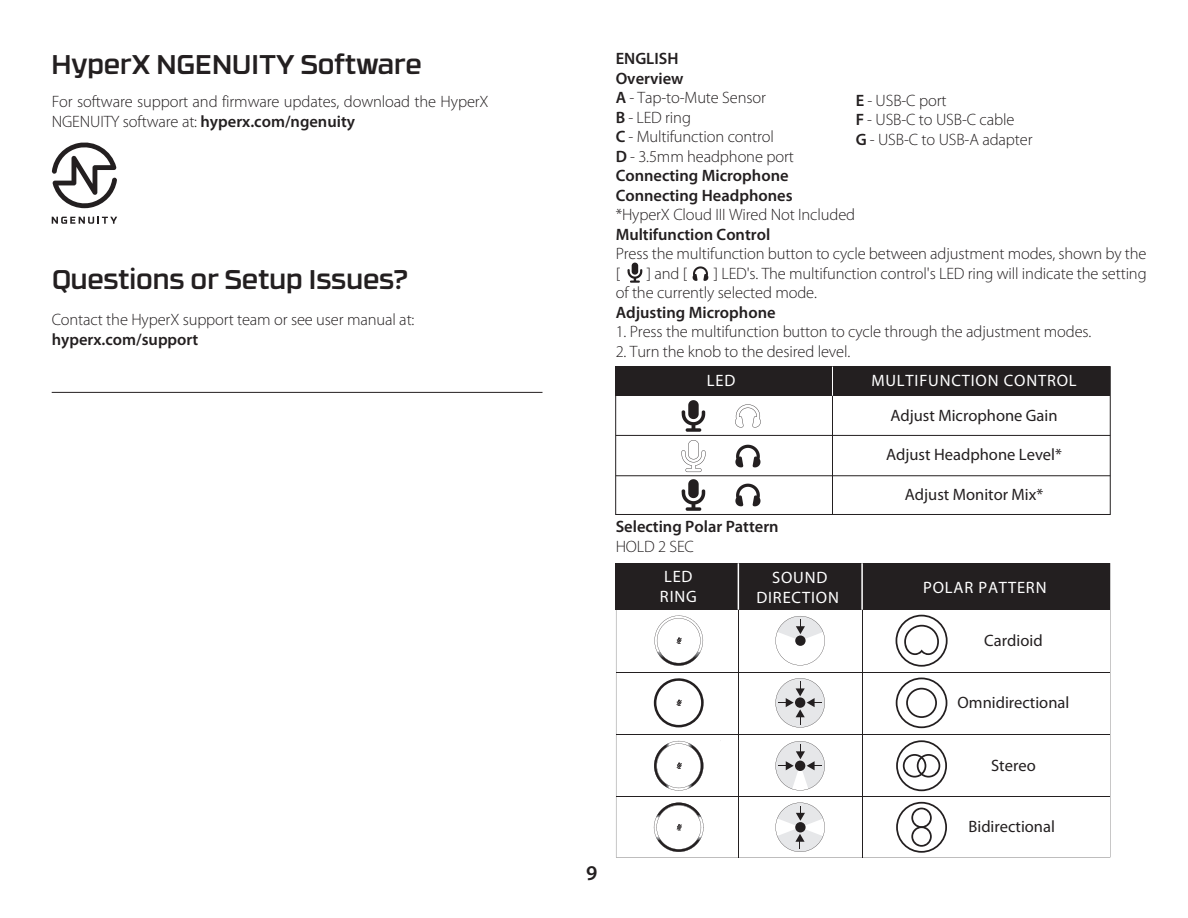
<style>
.page{position:relative;width:1188px;height:918px;background:#fff}
.page>*{position:absolute;margin:0;border:0;box-sizing:border-box;transform-origin:0 0}
.t1{font:500 27px "RB No 3.1";color:#231f20}
.t2{font:300 16.5px/19.5px "Myriad Pro";letter-spacing:-.01em;color:#231f20}
.t3{font:16.5px "Myriad Pro";color:#231f20}
.t4{font:600 16.5px "Myriad Pro";color:#231f20}
.t5{font:16.5px/19.8px "Myriad Pro";letter-spacing:.05em;color:#fff}
.s1{font-weight:600}
</style>
<div class="page">
<hr style="left:52px;top:392px;width:491px;height:1px;background:#231f20">
<svg style="left:616px;top:563px;width:494px;height:294px"></svg>
<hr style="left:738px;top:610px;width:1px;height:248px;background:#231f20">
<hr style="left:862px;top:610px;width:1px;height:248px;background:#231f20">
<div style="left:616px;top:564px;width:494px;height:46px;background:#231f20"></div>
<hr style="left:738px;top:563px;width:1px;height:47px;background:#fff">
<hr style="left:861px;top:563px;width:2px;height:47px;background:#fff">
<hr style="left:616px;top:673px;width:494px;height:1px;background:#231f20">
<hr style="left:616px;top:735px;width:494px;height:1px;background:#231f20">
<hr style="left:616px;top:796px;width:494px;height:1px;background:#231f20">
<svg style="left:775px;top:741px;width:50px;height:49px"></svg>
<div style="left:795px;top:761px;width:10px;height:10px;background:#231f20;border-radius:50%"></div>
<svg style="left:775px;top:678px;width:50px;height:50px"></svg>
<svg style="left:775px;top:616px;width:50px;height:49px"></svg>
<svg style="left:775px;top:803px;width:50px;height:49px"></svg>
<svg style="left:654px;top:614px;width:49px;height:52px"></svg>
<svg style="left:654px;top:676px;width:50px;height:51px"></svg>
<svg style="left:654px;top:741px;width:49px;height:50px"></svg>
<svg style="left:654px;top:803px;width:50px;height:49px"></svg>
<svg style="left:896px;top:740px;width:51px;height:51px"></svg>
<svg style="left:896px;top:802px;width:51px;height:51px"></svg>
<svg style="left:896px;top:615px;width:52px;height:52px"></svg>
<svg style="left:896px;top:678px;width:51px;height:50px"></svg>
<div style="left:615px;top:366px;width:496px;height:149px;border:1px solid #231f20"></div>
<div style="left:616px;top:367px;width:494px;height:29px;background:#231f20"></div>
<hr style="left:832px;top:396px;width:1px;height:118px;background:#231f20">
<svg style="left:832px;top:367px;width:1px;height:29px"></svg>
<hr style="left:616px;top:435px;width:494px;height:1px;background:#231f20">
<hr style="left:616px;top:475px;width:494px;height:1px;background:#231f20">
<svg style="left:682px;top:400px;width:23px;height:32px"></svg>
<svg style="left:735px;top:445px;width:26px;height:22px"></svg>
<svg style="left:682px;top:479px;width:23px;height:32px"></svg>
<svg style="left:735px;top:484px;width:26px;height:22px"></svg>
<svg style="left:681px;top:440px;width:24px;height:32px"></svg>
<svg style="left:735px;top:404px;width:26px;height:24px"></svg>
<svg style="left:627px;top:263px;width:15px;height:20px"></svg>
<svg style="left:693px;top:266px;width:15px;height:15px"></svg>
<svg style="left:52px;top:142px;width:65px;height:66px"></svg>
<svg style="left:52px;top:217px;width:65px;height:7px"></svg>
<h1 class="t1" style="left:52px;top:43px;width:372px">HyperX NGENUITY Software</h1>
<p class="t2" style="left:52px;top:92px;width:438px">For software support and firmware updates, download the HyperX<br>NGENUITY software at: <span class="s1">hyperx.com/ngenuity</span></p>
<h1 class="t1" style="left:52px;top:259px;width:359px">Questions or Setup Issues?</h1>
<p class="t2" style="left:52px;top:310px;width:364px">Contact the HyperX support team or see user manual at:</p>
<p class="t4" style="left:52px;top:329px;width:148px">hyperx.com/support</p>
<p class="t2" style="left:616px;top:49px;width:180px"><span class="s1">ENGLISH<br>Overview<br>A</span> - Tap-to-Mute Sensor<br><span class="s1">B</span> - LED ring<br><span class="s1">C</span> - Multifunction control<br><span class="s1">D</span> - 3.5mm headphone port<br><span class="s1">Connecting Microphone<br>Connecting Headphones</span></p>
<p class="t2" style="left:616px;top:205px;width:241px">*HyperX Cloud III Wired Not Included</p>
<p class="t4" style="left:616px;top:224px;width:156px">Multifunction Control</p>
<p class="t2" style="left:616px;top:244px;width:532px">Press the multifunction button to cycle between adjustment modes, shown by the [</p>
<p class="t2" style="left:856px;top:91px;width:178px"><span class="s1">E</span> - USB-C port<br><span class="s1">F</span> - USB-C to USB-C cable<br><span class="s1">G</span> - USB-C to USB-A adapter</p>
<p class="t2" style="left:616px;top:264px;width:532px;text-indent:98px">] LED's. The multifunction control's LED ring will indicate the setting of the currently selected mode.</p>
<p class="t4" style="left:616px;top:302px;width:161px">Adjusting Microphone</p>
<p class="t2" style="left:616px;top:322px;width:477px">1. Press the multifunction button to cycle through the adjustment modes.</p>
<p class="t2" style="left:616px;top:342px;width:236px">2. Turn the knob to the desired level.</p>
<p class="t2" style="left:647px;top:264px;width:42px">] and [</p>
<p class="t5" style="left:707px;top:371px;width:30px">LED</p>
<p class="t5" style="left:871px;top:371px;width:207px">MULTIFUNCTION CONTROL</p>
<p class="t3" style="left:890px;top:405px;width:169px">Adjust Microphone Gain</p>
<p class="t3" style="left:886px;top:445px;width:177px">Adjust Headphone Level*</p>
<p class="t3" style="left:905px;top:484px;width:140px">Adjust Monitor Mix*</p>
<p class="t4" style="left:616px;top:516px;width:165px">Selecting Polar Pattern</p>
<p class="t2" style="left:616px;top:537px;width:80px">HOLD 2 SEC</p>
<p class="t5" style="left:660px;top:567px;width:38px">LED<br>RING</p>
<p class="t5" style="left:756px;top:567px;width:84px;text-align:center">SOUND<br>DIRECTION</p>
<p class="t5" style="left:923px;top:577px;width:125px">POLAR PATTERN</p>
<p class="t3" style="left:984px;top:630px;width:60px">Cardioid</p>
<p class="t3" style="left:958px;top:692px;width:113px">Omnidirectional</p>
<p class="t3" style="left:991px;top:755px;width:46px">Stereo</p>
<p class="t3" style="left:969px;top:816px;width:88px">Bidirectional</p>
</div>
